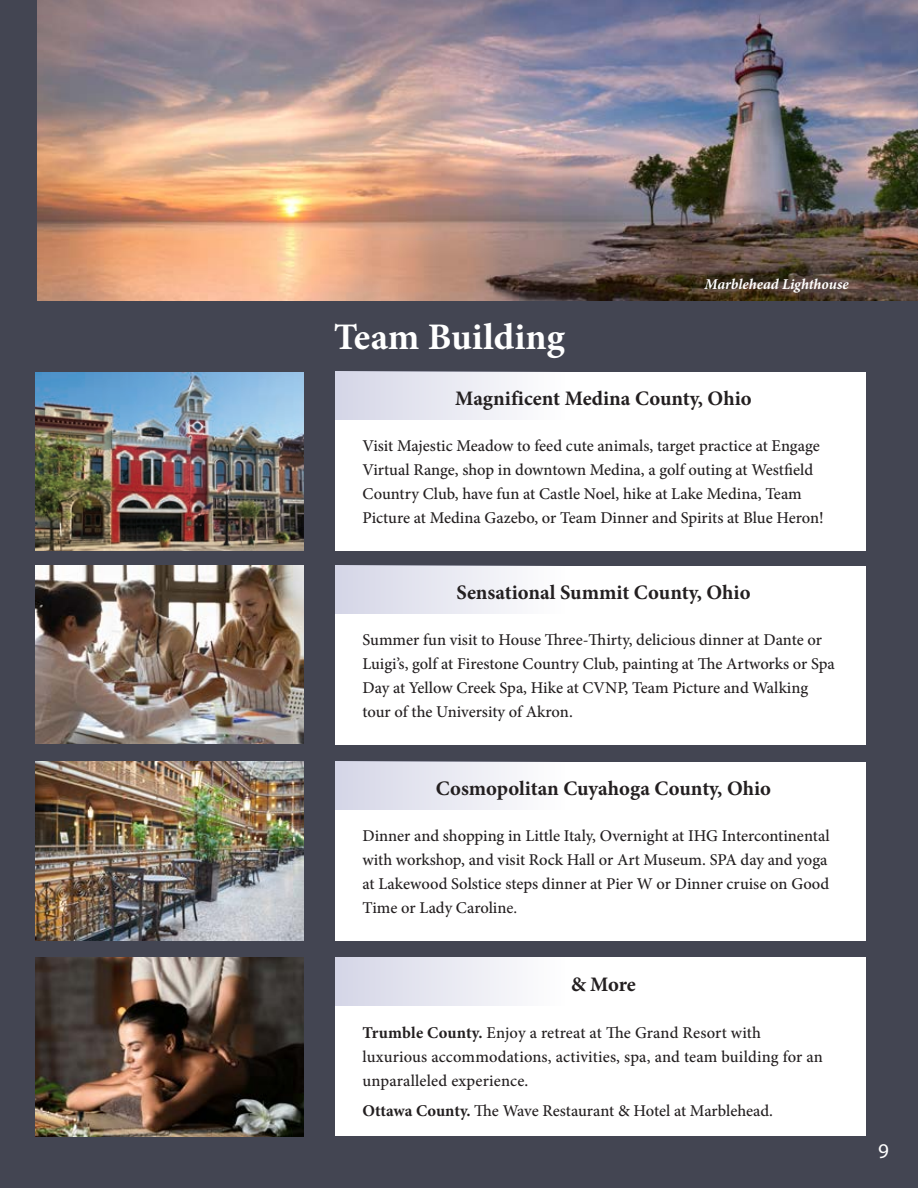
<style>
.page{position:relative;width:918px;height:1188px;background:#434552}
.page>*{position:absolute;margin:0;border:0;box-sizing:border-box;transform-origin:0 0}
.t1{font:700 37.5px "Minion Pro";color:#fff}
.t2{font:21px "Myriad Pro";color:#fff}
.t3{font:700 20.55px "Minion Pro";color:#231f20}
.t4{font:500 16.5px/24px "Minion Pro";color:#231f20}
.t5{font:italic 700 15px "Minion Pro";letter-spacing:-.005em;color:#fff}
.s1{font-weight:400}
.s2{font-weight:700}
</style>
<div class="page">
<img style="left:37px;top:0;width:881px;height:300px">
<img style="left:36px;top:957px;width:268px;height:179px">
<img style="left:36px;top:566px;width:268px;height:178px">
<img style="left:36px;top:372px;width:268px;height:179px">
<img style="left:36px;top:761px;width:268px;height:179px">
<div style="left:335px;top:372px;width:531px;height:179px;background:#fff"></div>
<div style="left:335px;top:372px;width:230px;height:48px;background:linear-gradient(to right,#d4d5e6,#fefefe)"></div>
<div style="left:335px;top:566px;width:531px;height:178px;background:#fff"></div>
<div style="left:335px;top:565px;width:230px;height:48px;background:linear-gradient(to right,#d4d5e6,#fefefe)"></div>
<div style="left:335px;top:762px;width:531px;height:179px;background:#fff"></div>
<div style="left:335px;top:761px;width:230px;height:48px;background:linear-gradient(to right,#d4d5e6,#fefefe)"></div>
<div style="left:335px;top:957px;width:531px;height:179px;background:#fff"></div>
<div style="left:335px;top:957px;width:230px;height:48px;background:linear-gradient(to right,#d4d5e6,#fefefe)"></div>
<p class="t5" style="left:705px;top:274px;width:146px">Marblehead Lighthouse</p>
<p class="t1" style="left:334px;top:310px;width:233px">Team Building</p>
<p class="t3" style="left:455px;top:384px;width:298px">Magnificent Medina County, Ohio</p>
<p class="t4" style="left:362px;top:434px;width:463px">Visit Majestic Meadow to feed cute animals, target practice at Engage Virtual Range, shop in downtown Medina, a golf outing at Westfield Country Club, have fun at Castle Noel, hike at Lake Medina, Team Picture at Medina Gazebo, or Team Dinner and Spirits at Blue Heron!</p>
<p class="t3" style="left:456px;top:578px;width:296px">Sensational Summit County, Ohio</p>
<p class="t4" style="left:362px;top:628px;width:474px">Summer fun visit to House Three-Thirty, delicious dinner at Dante or Luigi’s, golf at Firestone Country Club, painting at The Artworks or Spa Day at Yellow Creek Spa, Hike at CVNP, Team Picture and Walking tour of the University of Akron.</p>
<p class="t3" style="left:436px;top:774px;width:337px">Cosmopolitan Cuyahoga County, Ohio</p>
<p class="t4" style="left:362px;top:824px;width:469px">Dinner and shopping in Little Italy, Overnight at IHG Intercontinental with workshop, and visit Rock Hall or Art Museum. SPA day and yoga at Lakewood Solstice steps dinner at Pier W or Dinner cruise on Good Time or Lady Carolin<span class="s1">e.</span></p>
<p class="t3" style="left:571px;top:970px;width:66px">&amp; More</p>
<p class="t4" style="left:362px;top:1021px;width:462px"><span class="s2">Trumble County.</span> Enjoy a retreat at The Grand Resort with luxurious accommodations, activities, spa, and team building for an unparalleled experience.</p>
<p class="t4" style="left:362px;top:1099px;width:412px"><span class="s2">Ottawa County.</span> The Wave Restaurant &amp; Hotel at Marblehead.</p>
<p class="t2" style="left:878px;top:1138px;width:12px">9</p>
</div>
